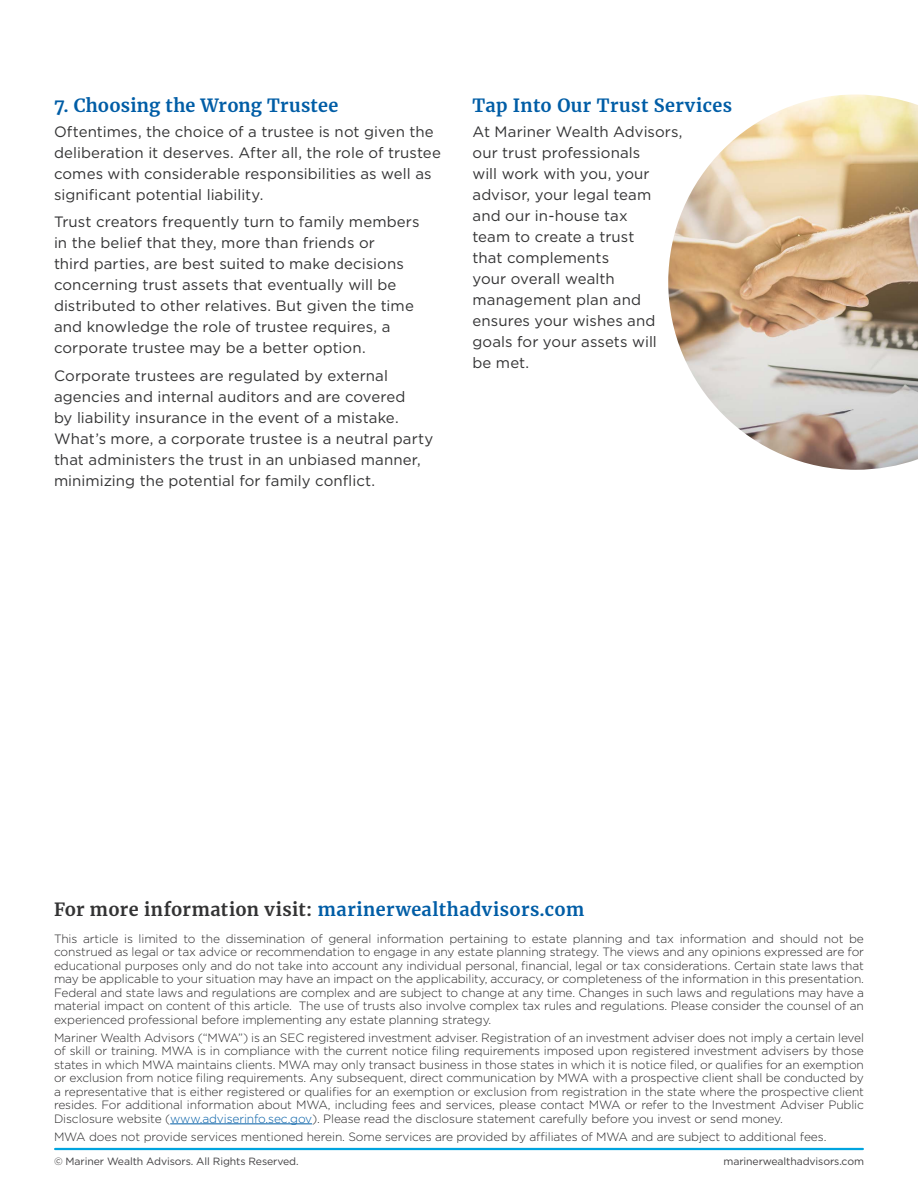
<style>
.page{position:relative;width:918px;height:1188px;background:#fff}
.page>*{position:absolute;margin:0;border:0;box-sizing:border-box;transform-origin:0 0}
.t1{font:700 18px "Merriweather";letter-spacing:.02em;color:#005da6}
.t2{font:15px/21px "Gotham";letter-spacing:.005em;color:#333334}
.t3{font:300 12px/13.5px "Gotham";letter-spacing:-.01em;color:#292829;text-align:justify}
.t4{font:10.5px "Gotham";letter-spacing:-.01em;color:#414042}
.s1{color:#333334}
.s2{color:#005da6}
</style>
<div class="page">
<hr style="left:55px;top:1148px;width:808px;height:2px;background:#00a4df">
<img style="left:668px;top:94px;width:250px;height:376px">
<hr style="left:170px;top:1123px;width:142px;height:1px;background:#005da6">
<h1 class="t1" style="left:54px;top:93px;width:286px">7. Choosing the Wrong Trustee</h1>
<p class="t2" style="left:54px;top:121px;width:388px">Oftentimes, the choice of a trustee is not given the deliberation it deserves. After all, the role of trustee comes with considerable responsibilities as well as significant potential liability.</p>
<p class="t2" style="left:54px;top:211px;width:367px">Trust creators frequently turn to family members in the belief that they, more than friends or<br>third parties, are best suited to make decisions concerning trust assets that eventually will be distributed to other relatives. But given the time and knowledge the role of trustee requires, a corporate trustee may be a better option.</p>
<p class="t2" style="left:54px;top:365px;width:381px">Corporate trustees are regulated by external agencies and internal auditors and are covered<br>by liability insurance in the event of a mistake.<br>What’s more, a corporate trustee is a neutral party that administers the trust in an unbiased manner, minimizing the potential for family conflict.</p>
<h1 class="t1" style="left:472px;top:93px;width:261px">Tap Into Our Trust Services</h1>
<p class="t2" style="left:472px;top:121px;width:212px">At Mariner Wealth Advisors, our trust professionals<br>will work with you, your advisor, your legal team and our in-house tax<br>team to create a trust<br>that complements<br>your overall wealth management plan and ensures your wishes and goals for your assets will<br>be met.</p>
<h1 class="t1" style="left:54px;top:897px;width:532px"><span class="s1">For more information visit:</span> marinerwealthadvisors.com</h1>
<p class="t3" style="left:54px;top:931px;width:812px">This article is limited to the dissemination of general information pertaining to estate planning and tax information and should not be construed as legal or tax advice or recommendation to engage in any estate planning strategy. The views and any opinions expressed are for educational purposes only and do not take into account any individual personal, financial, legal or tax considerations. Certain state laws that may be applicable to your situation may have an impact on the applicability, accuracy, or completeness of the information in this presentation.<br>Federal and state laws and regulations are complex and are subject to change at any time. Changes in such laws and regulations may have a material impact on content of this article. The use of trusts also involve complex tax rules and regulations. Please consider the counsel of an experienced professional before implementing any estate planning strategy.</p>
<p class="t3" style="left:54px;top:1030px;width:812px">Mariner Wealth Advisors (“MWA”) is an SEC registered investment adviser. Registration of an investment adviser does not imply a certain level of skill or training. MWA is in compliance with the current notice filing requirements imposed upon registered investment advisers by those states in which MWA maintains clients. MWA may only transact business in those states in which it is notice filed, or qualifies for an exemption or exclusion from notice filing requirements. Any subsequent, direct communication by MWA with a prospective client shall be conducted by a representative that is either registered or qualifies for an exemption or exclusion from registration in the state where the prospective client resides. For additional information about MWA, including fees and services, please contact MWA or refer to the Investment Adviser Public Disclosure website (<span class="s2">www.adviserinfo.sec.gov</span>). Please read the disclosure statement carefully before you invest or send money.</p>
<p class="t3" style="left:54px;top:1129px;width:774px">MWA does not provide services mentioned herein. Some services are provided by affiliates of MWA and are subject to additional fees.</p>
<p class="t4" style="left:54px;top:1155px;width:246px">© Mariner Wealth Advisors. All Rights Reserved.</p>
<p class="t4" style="left:724px;top:1155px;width:142px">marinerwealthadvisors.com</p>
</div>
